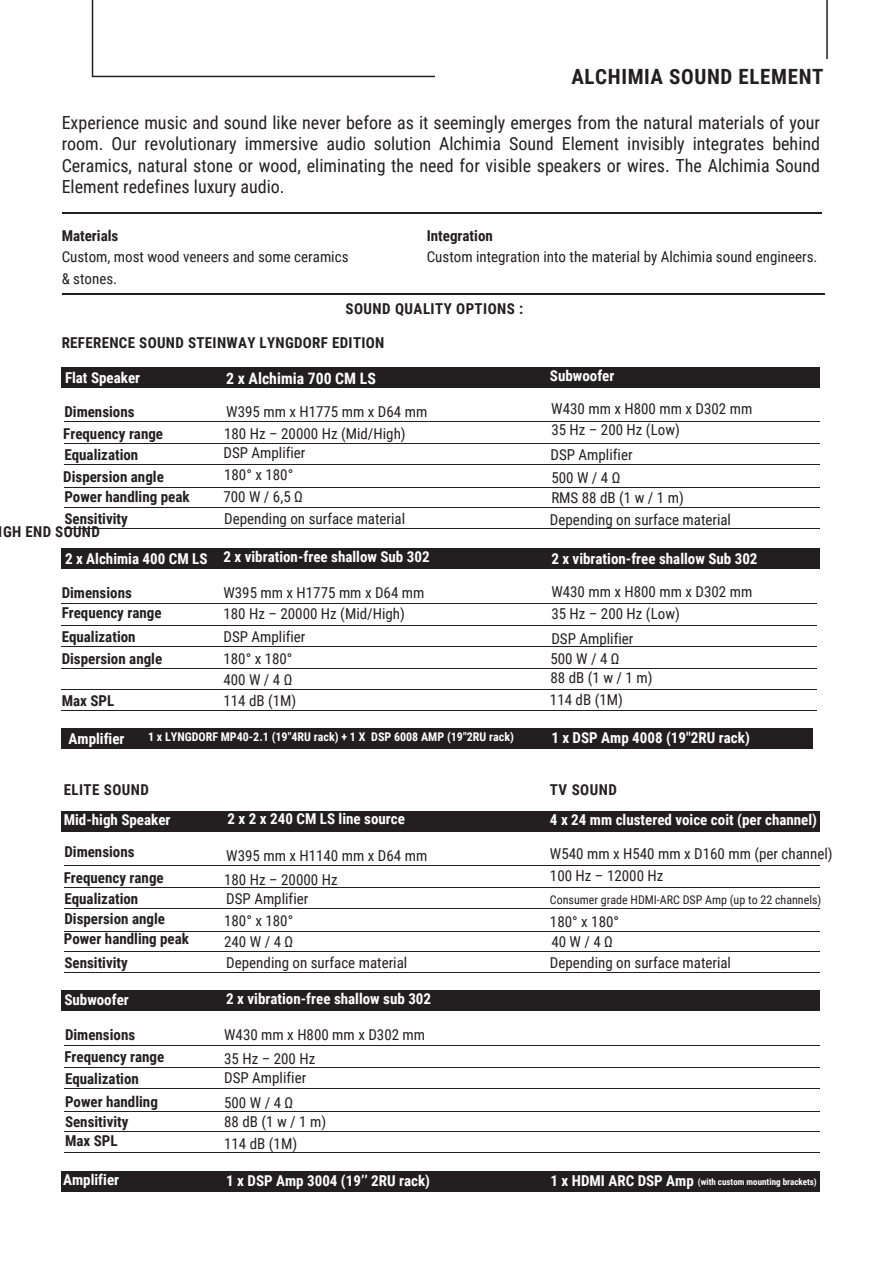
<style>
.page{position:relative;width:894px;height:1264px;background:#fff}
.page>*{position:absolute;margin:0;border:0;box-sizing:border-box;transform-origin:0 0}
.t1{font:700 21px "Roboto Condensed";letter-spacing:.03em;color:#231f20}
.t2{font:18px/21.5px "Roboto Condensed";color:#231f20;text-align:justify}
.t3{font:700 15.75px "Roboto Condensed";color:#fff}
.t4{font:15px "Roboto Condensed";color:#242021}
.t5{font:700 15px "Roboto Condensed";color:#fff}
.t6{font:700 15px "Roboto Condensed";color:#242021}
.t7{font:15px/21.5px "Roboto Condensed";color:#231f20}
.t8{font:700 15px "Roboto Condensed";letter-spacing:.02em;color:#242021}
.t9{font:700 15px "Roboto Condensed";letter-spacing:.03em;color:#231f20}
.t10{font:15px "Roboto Condensed";letter-spacing:.115em;color:#242021}
.t11{font:700 15px "Roboto Condensed";color:#231f20}
.t12{font:700 15px "Roboto Condensed";letter-spacing:.025em;color:#242021}
.t13{font:700 12px "Roboto Condensed";color:#fff}
.t14{font:12px "Roboto Condensed";color:#242021}
.t15{font:700 9px "Roboto Condensed";color:#fff}
.s1{font-weight:700}
.s2{color:#242021}
</style>
<div class="page">
<div style="left:62px;top:367px;width:757px;height:21px;background:#231f20"></div>
<div style="left:62px;top:548px;width:757px;height:21px;background:#231f20"></div>
<div style="left:62px;top:728px;width:750px;height:21px;background:#231f20"></div>
<div style="left:62px;top:810px;width:757px;height:21px;background:#231f20"></div>
<div style="left:62px;top:990px;width:757px;height:21px;background:#231f20"></div>
<div style="left:62px;top:1171px;width:757px;height:21px;background:#231f20"></div>
<hr style="left:64px;top:421px;width:755px;height:1px;background:#231f20">
<hr style="left:64px;top:443px;width:755px;height:1px;background:#231f20">
<hr style="left:64px;top:464px;width:755px;height:1px;background:#231f20">
<hr style="left:64px;top:487px;width:755px;height:1px;background:#231f20">
<hr style="left:64px;top:508px;width:755px;height:1px;background:#231f20">
<hr style="left:64px;top:528px;width:755px;height:1px;background:#231f20">
<hr style="left:62px;top:603px;width:754px;height:1px;background:#231f20">
<hr style="left:62px;top:625px;width:754px;height:1px;background:#231f20">
<hr style="left:62px;top:646px;width:754px;height:1px;background:#231f20">
<hr style="left:62px;top:668px;width:754px;height:1px;background:#231f20">
<hr style="left:62px;top:689px;width:754px;height:1px;background:#231f20">
<hr style="left:62px;top:710px;width:754px;height:1px;background:#231f20">
<hr style="left:64px;top:865px;width:755px;height:1px;background:#231f20">
<hr style="left:64px;top:887px;width:755px;height:1px;background:#231f20">
<hr style="left:64px;top:908px;width:755px;height:1px;background:#231f20">
<hr style="left:64px;top:931px;width:755px;height:1px;background:#231f20">
<hr style="left:64px;top:951px;width:755px;height:1px;background:#231f20">
<hr style="left:64px;top:972px;width:755px;height:1px;background:#231f20">
<hr style="left:64px;top:1045px;width:755px;height:1px;background:#231f20">
<hr style="left:64px;top:1067px;width:755px;height:1px;background:#231f20">
<hr style="left:64px;top:1088px;width:755px;height:1px;background:#231f20">
<hr style="left:64px;top:1111px;width:755px;height:1px;background:#231f20">
<hr style="left:64px;top:1131px;width:755px;height:1px;background:#231f20">
<hr style="left:64px;top:1152px;width:755px;height:1px;background:#231f20">
<hr style="left:62px;top:293px;width:762px;height:1px;background:#231f20">
<hr style="left:62px;top:212px;width:759px;height:2px;background:#231f20">
<svg style="left:92px;top:0;width:735px;height:77px"></svg>
<div style="left:435px;top:60px;width:407px;height:28px;background:#fff"></div>
<h4 class="t1" style="left:571px;top:64px;width:254px">ALCHIMIA SOUND ELEMENT</h4>
<h5 class="t2" style="left:62px;top:112px;width:759px">Experience music and sound like never before as it seemingly emerges from the natural materials of your room. Our revolutionary immersive audio solution Alchimia Sound Element invisibly integrates behind Ceramics, natural stone or wood, eliminating the need for visible speakers or wires. The Alchimia Sound Element redefines luxury audio.</h5>
<h5 class="t7" style="left:62px;top:225px;width:288px"><span class="s1">Materials<br></span>Custom, most wood veneers and some ceramics &amp; stones.</h5>
<h6 class="t7" style="left:426px;top:225px;width:392px"><span class="s1">Integration<br></span>Custom integration into the material by Alchimia sound engineers.</h6>
<h3 class="t9" style="left:345px;top:300px;width:179px">SOUND QUALITY OPTIONS :</h3>
<h6 class="t8" style="left:62px;top:334px;width:324px">REFERENCE SOUND STEINWAY LYNGDORF EDITION</h6>
<p class="t5" style="left:65px;top:369px;width:77px">Flat Speaker</p>
<h6 class="t3" style="left:226px;top:369px;width:151px">2 x Alchimia 700 CM LS</h6>
<h1 class="t11" style="left:64px;top:403px;width:72px">Dimensions</h1>
<h5 class="t4" style="left:226px;top:403px;width:202px">W395 mm x H1775 mm x D64 mm</h5>
<p class="t6" style="left:63px;top:425px;width:101px">Frequency range</p>
<h5 class="t6" style="left:64px;top:445px;width:75px">Equalization</h5>
<h3 class="t6" style="left:63px;top:468px;width:102px">Dispersion angle</h3>
<h3 class="t6" style="left:64px;top:487px;width:127px">Power handling peak</h3>
<h5 class="t6" style="left:64px;top:509px;width:65px">Sensitivity</h5>
<p class="t8" style="left:-1px;top:523px;width:103px">IGH END SOUND</p>
<h6 class="t4" style="left:224px;top:424px;width:183px">180 Hz – 20000 Hz (Mid/High)</h6>
<h5 class="t4" style="left:224px;top:466px;width:71px">180° x 180°</h5>
<h5 class="t4" style="left:224px;top:509px;width:182px">Depending on surface material</h5>
<h6 class="t4" style="left:223px;top:443px;width:84px">DSP Amplifier</h6>
<h5 class="t4" style="left:223px;top:487px;width:81px">700 W / 6,5 Ω</h5>
<h5 class="t5" style="left:65px;top:550px;width:144px">2 x Alchimia 400 CM LS</h5>
<h5 class="t5" style="left:223px;top:548px;width:207px">2 x vibration-free shallow Sub 302</h5>
<h4 class="t6" style="left:62px;top:584px;width:72px">Dimensions</h4>
<h6 class="t6" style="left:62px;top:604px;width:101px">Frequency range</h6>
<h5 class="t6" style="left:62px;top:628px;width:75px">Equalization</h5>
<h6 class="t6" style="left:62px;top:650px;width:102px">Dispersion angle</h6>
<h5 class="t6" style="left:62px;top:691px;width:54px">Max SPL</h5>
<h6 class="t4" style="left:223px;top:584px;width:202px">W395 mm x H1775 mm x D64 mm</h6>
<h5 class="t4" style="left:223px;top:605px;width:183px">180 Hz – 20000 Hz (Mid/High)</h5>
<h5 class="t4" style="left:223px;top:628px;width:84px">DSP Amplifier</h5>
<h6 class="t4" style="left:223px;top:650px;width:71px">180° x 180°</h6>
<h5 class="t4" style="left:223px;top:671px;width:71px">400W/4Ω</h5>
<h5 class="t4" style="left:223px;top:692px;width:74px">114 dB (1M)</h5>
<h5 class="t5" style="left:69px;top:729px;width:57px">Amplifier</h5>
<h6 class="t13" style="left:148px;top:729px;width:367px">1 x LYNGDORF MP40-2.1 (19"4RU rack) + 1 X DSP 6008 AMP (19"2RU rack)</h6>
<h5 class="t12" style="left:64px;top:781px;width:86px">ELITE SOUND</h5>
<h6 class="t5" style="left:64px;top:811px;width:108px">Mid-high Speaker</h6>
<h6 class="t6" style="left:64px;top:842px;width:72px">Dimensions</h6>
<h6 class="t6" style="left:64px;top:869px;width:101px">Frequency range</h6>
<h4 class="t6" style="left:64px;top:889px;width:75px">Equalization</h4>
<h5 class="t6" style="left:64px;top:929px;width:127px">Power handling peak</h5>
<h6 class="t6" style="left:64px;top:910px;width:102px">Dispersion angle</h6>
<h6 class="t6" style="left:64px;top:954px;width:65px">Sensitivity</h6>
<h6 class="t5" style="left:64px;top:990px;width:81px">Subwoofer <span class="s2">Di</span></h6>
<h5 class="t6" style="left:65px;top:1026px;width:72px">Dimensions</h5>
<h5 class="t6" style="left:64px;top:1047px;width:101px">Frequency range</h5>
<h6 class="t6" style="left:65px;top:1070px;width:75px">Equalization</h6>
<h5 class="t6" style="left:65px;top:1092px;width:94px">Power handling</h5>
<h6 class="t6" style="left:65px;top:1112px;width:65px">Sensitivity</h6>
<h6 class="t6" style="left:65px;top:1131px;width:54px">Max SPL</h6>
<h5 class="t5" style="left:227px;top:810px;width:179px">2 x 2 x 240 CM LS line source</h5>
<h5 class="t4" style="left:226px;top:847px;width:202px">W395 mm x H1140 mm x D64 mm</h5>
<h6 class="t4" style="left:224px;top:870px;width:115px">180 Hz – 20000 Hz</h6>
<h6 class="t4" style="left:224px;top:912px;width:71px">180° x 180°</h6>
<h6 class="t4" style="left:224px;top:933px;width:71px">240W/4Ω</h6>
<h5 class="t4" style="left:226px;top:953px;width:182px">Depending on surface material</h5>
<h5 class="t4" style="left:226px;top:890px;width:84px">DSP Amplifier</h5>
<h5 class="t5" style="left:226px;top:990px;width:206px">2 x vibration-free shallow sub 302</h5>
<h5 class="t4" style="left:224px;top:1026px;width:202px">W430 mm x H800 mm x D302 mm</h5>
<h4 class="t4" style="left:224px;top:1049px;width:93px">35 Hz – 200 Hz</h4>
<h4 class="t4" style="left:224px;top:1068px;width:84px">DSP Amplifier</h4>
<h6 class="t4" style="left:224px;top:1093px;width:71px">500W/4Ω</h6>
<h5 class="t4" style="left:224px;top:1113px;width:103px">88dB(1w/1m)</h5>
<h6 class="t4" style="left:224px;top:1135px;width:74px">114 dB (1M)</h6>
<h2 class="t5" style="left:550px;top:367px;width:66px">Subwoofer</h2>
<h5 class="t4" style="left:551px;top:400px;width:202px">W430 mm x H800 mm x D302 mm</h5>
<h4 class="t4" style="left:551px;top:421px;width:130px">35 Hz – 200 Hz (Low)</h4>
<h5 class="t4" style="left:551px;top:468px;width:71px">500W/4Ω</h5>
<h6 class="t4" style="left:550px;top:445px;width:84px">DSP Amplifier</h6>
<h5 class="t10" style="left:551px;top:489px;width:134px">RMS88dB(1w/1m)</h5>
<h6 class="t4" style="left:550px;top:511px;width:182px">Depending on surface material</h6>
<h6 class="t5" style="left:551px;top:549px;width:207px">2 x vibration-free shallow Sub 302</h6>
<h5 class="t4" style="left:551px;top:583px;width:202px">W430 mm x H800 mm x D302 mm</h5>
<h6 class="t4" style="left:551px;top:605px;width:130px">35 Hz – 200 Hz (Low)</h6>
<h6 class="t4" style="left:551px;top:630px;width:84px">DSP Amplifier</h6>
<h6 class="t4" style="left:550px;top:649px;width:71px">500W/4Ω</h6>
<h6 class="t4" style="left:550px;top:669px;width:103px">88dB(1w/1m)</h6>
<h5 class="t4" style="left:550px;top:690px;width:74px">114 dB (1M)</h5>
<h5 class="t5" style="left:551px;top:728px;width:200px">1 x DSP Amp 4008 (19"2RU rack)</h5>
<h5 class="t6" style="left:550px;top:781px;width:68px">TV SOUND</h5>
<h5 class="t5" style="left:550px;top:810px;width:268px">4 x 24 mm clustered voice coit (per channel)</h5>
<h6 class="t4" style="left:550px;top:845px;width:284px">W540 mm x H540 mm x D160 mm (per channel)</h6>
<h6 class="t4" style="left:550px;top:867px;width:115px">100 Hz – 12000 Hz</h6>
<p class="t14" style="left:550px;top:893px;width:273px">Consumer grade HDMI-ARC DSP Amp (up to 22 channels)</p>
<h5 class="t4" style="left:550px;top:912px;width:71px">180° x 180°</h5>
<h6 class="t4" style="left:551px;top:932px;width:63px">40W/4Ω</h6>
<h6 class="t4" style="left:550px;top:953px;width:182px">Depending on surface material</h6>
<h3 class="t5" style="left:63px;top:1171px;width:57px">Amplifier</h3>
<h6 class="t5" style="left:226px;top:1172px;width:205px">1 x DSP Amp 3004 (19’’ 2RU rack)</h6>
<h5 class="t5" style="left:550px;top:1171px;width:145px">1 x HDMI ARC DSP Amp</h5>
<h4 class="t15" style="left:697px;top:1176px;width:120px">(with custom mounting brackets)</h4>
</div>
